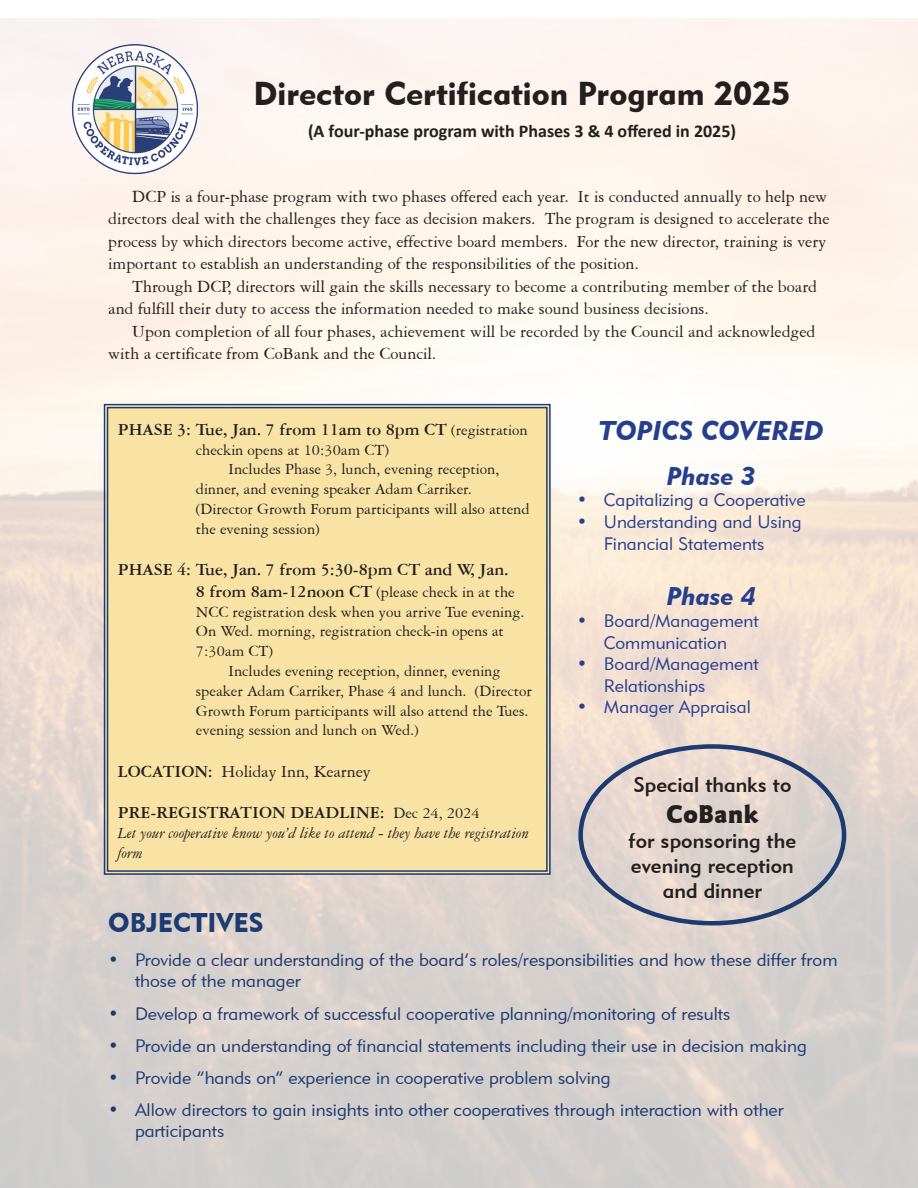
<style>
.page{position:relative;width:918px;height:1188px;background:#fff}
.page>*{position:absolute;margin:0;border:0;box-sizing:border-box;transform-origin:0 0}
.t1{font:33px "Geometric 415 BT Black A";color:#231f20}
.t2{font:27px "Geometric 415 BT Black Italic A";color:#253f8e}
.t3{font:27px "Geometric 415 BT Black A";color:#1c3b71}
.t4{font:25.5px "Geometric 415 BT Black Italic A";color:#253f8e}
.t5{font:900 25.5px "Goudy Sans IT Cby BT";color:#231f20}
.t6{font:21px/25.2px "Geometric 415 BT Medium A";color:#231f20;text-align:center}
.t7{font:18px/22.5px "American Garamond BT";color:#231f20}
.t8{font:18px/21.6px "Geometric 415 BT Lite A";color:#1c3b71}
.t9{font:18px/21.6px "Geometric 415 BT Lite A";color:#253f8e;text-align:center}
.t10{font:700 18px "American Garamond BT";color:#231f20}
.t11{font:700 18px "Calibri";color:#231f20}
.t12{font:16.5px/19.8px "American Garamond BT";color:#231f20}
.t13{font:italic 16.5px/19.8px "American Garamond BT";color:#231f20}
.s1{font-weight:400;font-size:16.5px}
.s2{font-weight:700;font-size:18px}
.s3{font-weight:700}
</style>
<div class="page">
<img style="left:0;top:18px;width:918px;height:1170px">
<div style="left:103px;top:403px;width:448px;height:473px;background:#f8e3a4"></div>
<img style="left:72px;top:43px;width:126px;height:131px">
<h1 class="t1" style="left:254px;top:73px;width:539px">Director Certification Program 2025</h1>
<p class="t11" style="left:308px;top:118px;width:430px">(A four-phase program with Phases 3 &amp; 4 offered in 2025)</p>
<p class="t7" style="left:108px;top:185px;width:723px;text-indent:24px">DCP is a four-phase program with two phases offered each year. It is conducted annually to help new directors deal with the challenges they face as decision makers. The program is designed to accelerate the process by which directors become active, effective board members. For the new director, training is very important to establish an understanding of the responsibilities of the position.</p>
<p class="t7" style="left:108px;top:275px;width:710px;text-indent:24px">Through DCP, directors will gain the skills necessary to become a contributing member of the board and fulfill their duty to access the information needed to make sound business decisions.</p>
<p class="t7" style="left:108px;top:320px;width:709px;text-indent:24px">Upon completion of all four phases, achievement will be recorded by the Council and acknowledged with a certificate from CoBank and the Council.</p>
<p class="t10" style="left:118px;top:418px;width:411px">PHASE 3: Tue, Jan. 7 from 11am to 8pm CT <span class="s1">(registration</span></p>
<p class="t12" style="left:196px;top:439px;width:194px">checkin opens at 10:30am CT)</p>
<p class="t12" style="left:229px;top:459px;width:272px">Includes Phase 3, lunch, evening reception,</p>
<p class="t12" style="left:196px;top:479px;width:278px">dinner, and evening speaker Adam Carriker.</p>
<p class="t12" style="left:196px;top:499px;width:335px">(Director Growth Forum participants will also attend</p>
<p class="t12" style="left:196px;top:519px;width:125px">the evening session)</p>
<p class="t10" style="left:118px;top:559px;width:392px">PHASE 4: Tue, Jan. 7 from 5:30-8pm CT and W, Jan.</p>
<p class="t12" style="left:196px;top:582px;width:330px"><span class="s2">8 from 8am-12noon CT</span> (please check in at the NCC registration desk when you arrive Tue evening.<br>On Wed. morning, registration check-in opens at 7:30am CT)</p>
<p class="t12" style="left:196px;top:661px;width:338px;text-indent:33px">Includes evening reception, dinner, evening speaker Adam Carriker, Phase 4 and lunch. (Director Growth Forum participants will also attend the Tues. evening session and lunch on Wed.)</p>
<p class="t7" style="left:118px;top:760px;width:255px"><span class="s3">LOCATION:</span> Holiday Inn, Kearney</p>
<p class="t10" style="left:118px;top:802px;width:363px">PRE-REGISTRATION DEADLINE: <span class="s1">Dec 24, 2024</span></p>
<p class="t13" style="left:118px;top:823px;width:413px">Let your cooperative know you’d like to attend - they have the registration form</p>
<h2 class="t3" style="left:108px;top:906px;width:157px">OBJECTIVES</h2>
<h2 class="t2" style="left:599px;top:414px;width:226px">TOPICS COVERED</h2>
<h3 class="t4" style="left:667px;top:460px;width:91px">Phase 3</h3>
<p class="t9" style="left:577px;top:489px;width:230px">• Capitalizing a Cooperative</p>
<p class="t9" style="left:577px;top:511px;width:226px">• Understanding and Using<br>Financial Statements</p>
<h3 class="t4" style="left:667px;top:581px;width:91px">Phase 4</h3>
<p class="t9" style="left:577px;top:610px;width:183px">• Board/Management<br>Communication</p>
<p class="t9" style="left:604px;top:653px;width:156px;text-align:left;text-indent:-27px">• Board/Management<br>Relationships</p>
<p class="t9" style="left:577px;top:696px;width:175px">• Manager Appraisal</p>
<p class="t6" style="left:633px;top:772px;width:160px">Special thanks to</p>
<h3 class="t5" style="left:666px;top:798px;width:94px">CoBank</h3>
<p class="t6" style="left:629px;top:828px;width:169px">for sponsoring the evening reception and dinner</p>
<p class="t8" style="left:135px;top:949px;width:704px;text-indent:-27px">• Provide a clear understanding of the board’s roles/responsibilities and how these differ from those of the manager</p>
<p class="t8" style="left:108px;top:1002px;width:624px">• Develop a framework of successful cooperative planning/monitoring of results</p>
<p class="t8" style="left:108px;top:1034px;width:700px">• Provide an understanding of financial statements including their use in decision making</p>
<p class="t8" style="left:108px;top:1066px;width:504px">• Provide “hands on” experience in cooperative problem solving</p>
<p class="t8" style="left:135px;top:1099px;width:650px;text-indent:-27px">• Allow directors to gain insights into other cooperatives through interaction with other participants</p>
</div>
